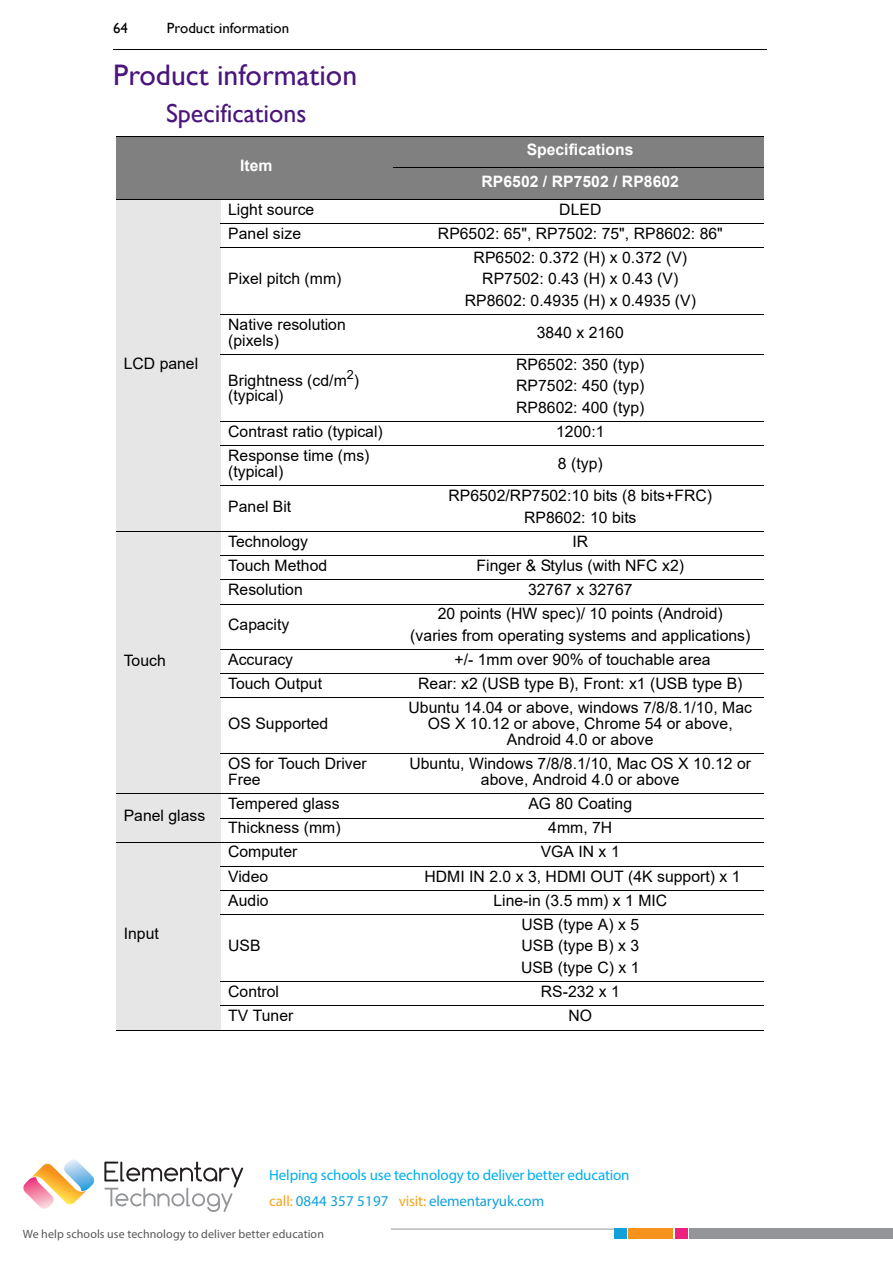
<style>
.page{position:relative;width:893px;height:1263px;background:#fff}
.page>*{position:absolute;margin:0;border:0;box-sizing:border-box;transform-origin:0 0}
.t1{font:29.7px "Gill Sans";color:#4a167c}
.t2{font:25.95px "Gill Sans";color:#4a167c}
.t3{font:15.75px/21.5px "Arial";letter-spacing:.005em;color:#000;text-align:center}
.t4{font:700 15.75px/31.7px "Arial";color:#fff;text-align:center}
.t5{font:15px "Myriad Pro";letter-spacing:-.01em;color:#00aeef}
.t6{font:15px "Myriad Pro";letter-spacing:-.01em;color:#12a0db}
.t7{font:14.85px "Gill Sans";color:#000}
.t8{font:12px "Myriad Pro";letter-spacing:.01em;color:#57585a}
.s1{color:#f9a51b}
</style>
<div class="page">
<svg style="left:23px;top:1159px;width:72px;height:50px"></svg>
<svg style="left:104px;top:1161px;width:139px;height:51px"></svg>
<hr style="left:391px;top:1229px;width:223px;height:1px;background:#939598">
<div style="left:614px;top:1229px;width:12px;height:10px;background:#12a0db"></div>
<div style="left:628px;top:1229px;width:45px;height:10px;background:#f7931d"></div>
<div style="left:675px;top:1229px;width:12px;height:10px;background:#ee217f"></div>
<div style="left:690px;top:1229px;width:203px;height:10px;background:#939598"></div>
<hr style="left:113px;top:49px;width:654px;height:1px;background:#000">
<div style="left:116px;top:136px;width:278px;height:63px;background:#808080"></div>
<div style="left:394px;top:136px;width:370px;height:32px;background:#808080"></div>
<div style="left:394px;top:168px;width:370px;height:31px;background:#808080"></div>
<div style="left:116px;top:199px;width:105px;height:332px;background:#e6e6e6"></div>
<div style="left:116px;top:531px;width:105px;height:263px;background:#e6e6e6"></div>
<div style="left:116px;top:794px;width:105px;height:48px;background:#e6e6e6"></div>
<div style="left:116px;top:842px;width:105px;height:188px;background:#e6e6e6"></div>
<hr style="left:116px;top:136px;width:648px;height:1px;background:#000">
<hr style="left:394px;top:167px;width:370px;height:1px;background:#000">
<hr style="left:116px;top:199px;width:648px;height:1px;background:#000">
<hr style="left:221px;top:223px;width:543px;height:1px;background:#000">
<hr style="left:221px;top:247px;width:543px;height:1px;background:#000">
<hr style="left:221px;top:314px;width:543px;height:1px;background:#000">
<hr style="left:221px;top:354px;width:543px;height:1px;background:#000">
<hr style="left:221px;top:421px;width:543px;height:1px;background:#000">
<hr style="left:221px;top:445px;width:543px;height:1px;background:#000">
<hr style="left:221px;top:486px;width:543px;height:1px;background:#000">
<hr style="left:116px;top:531px;width:105px;height:1px;background:#000">
<hr style="left:221px;top:531px;width:543px;height:1px;background:#000">
<hr style="left:221px;top:555px;width:543px;height:1px;background:#000">
<hr style="left:221px;top:580px;width:543px;height:1px;background:#000">
<hr style="left:221px;top:604px;width:543px;height:1px;background:#000">
<hr style="left:221px;top:649px;width:543px;height:1px;background:#000">
<hr style="left:221px;top:674px;width:543px;height:1px;background:#000">
<hr style="left:221px;top:698px;width:543px;height:1px;background:#000">
<hr style="left:221px;top:754px;width:543px;height:1px;background:#000">
<hr style="left:116px;top:793px;width:105px;height:1px;background:#000">
<hr style="left:221px;top:794px;width:543px;height:1px;background:#000">
<hr style="left:221px;top:818px;width:543px;height:1px;background:#000">
<hr style="left:116px;top:842px;width:648px;height:1px;background:#000">
<hr style="left:221px;top:866px;width:543px;height:1px;background:#000">
<hr style="left:221px;top:890px;width:543px;height:1px;background:#000">
<hr style="left:221px;top:914px;width:543px;height:1px;background:#000">
<hr style="left:221px;top:981px;width:543px;height:1px;background:#000">
<hr style="left:221px;top:1005px;width:543px;height:1px;background:#000">
<hr style="left:116px;top:1030px;width:648px;height:1px;background:#000">
<p class="t7" style="left:113px;top:20px;width:16px">64</p>
<p class="t7" style="left:167px;top:20px;width:124px">Product information</p>
<p class="t1" style="left:113px;top:58px;width:245px">Product information</p>
<p class="t2" style="left:166px;top:98px;width:142px">Specifications</p>
<p class="t4" style="left:240px;top:150px;width:34px">Item</p>
<p class="t4" style="left:481px;top:134px;width:199px">Specifications<br>RP6502 / RP7502 / RP8602</p>
<p class="t3" style="left:124px;top:352px;width:76px">LCD panel</p>
<p class="t3" style="left:124px;top:649px;width:44px">Touch</p>
<p class="t3" style="left:124px;top:805px;width:83px">Panel glass</p>
<p class="t3" style="left:124px;top:923px;width:37px">Input</p>
<p class="t3" style="left:228px;top:198px;width:88px">Light source</p>
<p class="t3" style="left:559px;top:198px;width:44px">DLED</p>
<p class="t3" style="left:228px;top:222px;width:74px">Panel size</p>
<p class="t3" style="left:438px;top:222px;width:286px">RP6502: 65", RP7502: 75", RP8602: 86"</p>
<p class="t3" style="left:228px;top:268px;width:115px">Pixel pitch (mm)</p>
<p class="t3" style="left:465px;top:247px;width:233px">RP6502: 0.372 (H) x 0.372 (V)<br>RP7502: 0.43 (H) x 0.43 (V)<br>RP8602: 0.4935 (H) x 0.4935 (V)</p>
<p class="t3" style="left:228px;top:316px;width:119px;line-height:15.9px;text-align:left">Native resolution (pixels)</p>
<p class="t3" style="left:537px;top:322px;width:88px">3840 x 2160</p>
<p class="t3" style="left:228px;top:372px;width:132px;line-height:15.9px;text-align:left">Brightness (cd/m<sup>2</sup>) (typical)</p>
<p class="t3" style="left:516px;top:354px;width:130px;text-align:justify">RP6502: 350 (typ)<br>RP7502: 450 (typ)<br>RP8602: 400 (typ)</p>
<p class="t3" style="left:228px;top:421px;width:156px">Contrast ratio (typical)</p>
<p class="t3" style="left:556px;top:421px;width:50px">1200:1</p>
<p class="t3" style="left:228px;top:447px;width:143px;line-height:15.9px;text-align:left">Response time (ms) (typical)</p>
<p class="t3" style="left:558px;top:453px;width:46px">8 (typ)</p>
<p class="t3" style="left:228px;top:495px;width:65px">Panel Bit</p>
<p class="t3" style="left:448px;top:485px;width:265px">RP6502/RP7502:10 bits (8 bits+FRC)<br>RP8602: 10 bits</p>
<p class="t3" style="left:228px;top:530px;width:81px">Technology</p>
<p class="t3" style="left:572px;top:530px;width:17px">IR</p>
<p class="t3" style="left:228px;top:555px;width:101px">Touch Method</p>
<p class="t3" style="left:476px;top:555px;width:209px">Finger &amp; Stylus (with NFC x2)</p>
<p class="t3" style="left:228px;top:579px;width:76px">Resolution</p>
<p class="t3" style="left:528px;top:579px;width:106px">32767 x 32767</p>
<p class="t3" style="left:228px;top:614px;width:63px">Capacity</p>
<p class="t3" style="left:410px;top:603px;width:342px">20 points (HW spec)/ 10 points (Android)<br>(varies from operating systems and applications)</p>
<p class="t3" style="left:228px;top:648px;width:67px">Accuracy</p>
<p class="t3" style="left:454px;top:648px;width:258px">+/- 1mm over 90% of touchable area</p>
<p class="t3" style="left:228px;top:673px;width:95px">Touch Output</p>
<p class="t3" style="left:418px;top:673px;width:326px">Rear: x2 (USB type B), Front: x1 (USB type B)</p>
<p class="t3" style="left:228px;top:713px;width:102px">OS Supported</p>
<p class="t3" style="left:408px;top:700px;width:345px;line-height:15.8px">Ubuntu 14.04 or above, windows 7/8/8.1/10, Mac<br>OS X 10.12 or above, Chrome 54 or above,<br>Android 4.0 or above</p>
<p class="t3" style="left:228px;top:755px;width:140px;line-height:15.8px;text-align:left">OS for Touch Driver<br>Free</p>
<p class="t3" style="left:409px;top:755px;width:343px;line-height:15.8px">Ubuntu, Windows 7/8/8.1/10, Mac OS X 10.12 or above, Android 4.0 or above</p>
<p class="t3" style="left:228px;top:793px;width:113px">Tempered glass</p>
<p class="t3" style="left:528px;top:793px;width:105px">AG 80 Coating</p>
<p class="t3" style="left:228px;top:817px;width:114px">Thickness (mm)</p>
<p class="t3" style="left:548px;top:817px;width:66px">4mm, 7H</p>
<p class="t3" style="left:228px;top:841px;width:71px">Computer</p>
<p class="t3" style="left:541px;top:841px;width:81px">VGA IN x 1</p>
<p class="t3" style="left:228px;top:865px;width:42px">Video</p>
<p class="t3" style="left:424px;top:865px;width:318px">HDMI IN 2.0 x 3, HDMI OUT (4K support) x 1</p>
<p class="t3" style="left:228px;top:889px;width:42px">Audio</p>
<p class="t3" style="left:493px;top:889px;width:175px">Line-in (3.5 mm) x 1 MIC</p>
<p class="t3" style="left:228px;top:935px;width:34px">USB</p>
<p class="t3" style="left:521px;top:913px;width:120px;text-align:justify">USB (type A) x 5<br>USB (type B) x 3<br>USB (type C) x 1</p>
<p class="t3" style="left:228px;top:980px;width:52px">Control</p>
<p class="t3" style="left:541px;top:980px;width:80px">RS-232 x 1</p>
<p class="t3" style="left:228px;top:1005px;width:67px">TV Tuner</p>
<p class="t3" style="left:568px;top:1005px;width:25px">NO</p>
<p class="t5" style="left:269px;top:1166px;width:362px">Helping schools use technology to deliver better education</p>
<p class="t6" style="left:269px;top:1192px;width:276px"><span class="s1">call:</span> 0844 357 5197 <span class="s1">visit:</span> elementaryuk.com</p>
<p class="t8" style="left:23px;top:1226px;width:303px">We help schools use technology to deliver better education</p>
</div>
